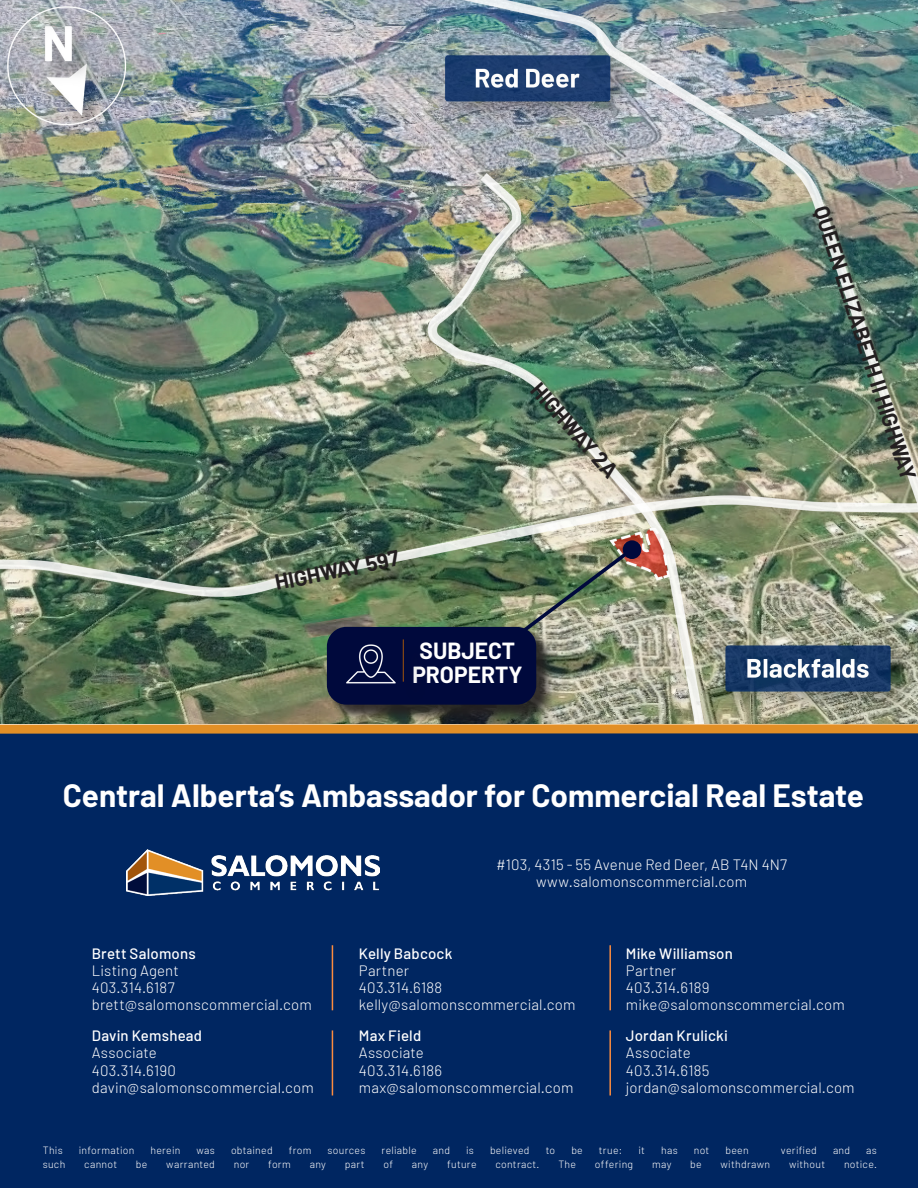
<style>
.page{position:relative;width:918px;height:1188px;background:#fff}
.page>*{position:absolute;margin:0;border:0;box-sizing:border-box;transform-origin:0 0}
.t1{font:700 31.5px "Barlow";color:#fff}
.t2{font:700 22.8px "Barlow";color:#fff}
.t3{font:700 21.45px "Barlow";color:#231f20}
.Contact_Info{font:300 15px "Barlow";letter-spacing:.01em;color:#fff}
.Contact_Info-2{font:500 15px "Barlow";letter-spacing:.015em;color:#fff}
.Contact_Info-3{font:300 10.5px "Barlow";letter-spacing:.03em;color:#fff}
</style>
<div class="page">
<div style="left:0;top:734px;width:918px;height:454px;background:#002661"></div>
<img style="left:126px;top:849px;width:254px;height:46px">
<hr style="left:332px;top:1030px;width:1px;height:66px;background:#fb8b3f">
<hr style="left:609px;top:1030px;width:2px;height:66px;background:#fb8b3f">
<hr style="left:609px;top:945px;width:2px;height:65px;background:#fb8b3f">
<hr style="left:332px;top:945px;width:1px;height:65px;background:#fb8b3f">
<div style="left:0;top:724px;width:918px;height:10px;background:#e28f26"></div>
<img style="left:0;top:0;width:918px;height:724px">
<div style="left:329px;top:629px;width:229px;height:98px;background:#231f20;opacity:.5"></div>
<div style="left:329px;top:629px;width:221px;height:90px;background:#231f20;opacity:.75"></div>
<div style="left:327px;top:627px;width:209px;height:78px;background:#00093c;border-radius:19px"></div>
<img style="left:346px;top:639px;width:57px;height:45px">
<hr style="left:403px;top:639px;width:1px;height:43px;background:#a2550b">
<img style="left:516px;top:545px;width:121px;height:93px">
<div style="left:623px;top:540px;width:18px;height:19px;background:#00093c;border-radius:50%"></div>
<p class="t3" style="left:546px;top:377px;width:120px;rotate:49deg">HIGHWAY 2A</p>
<p class="t3" style="left:273px;top:570px;width:128px;rotate:-12deg">HIGHWAY 597</p>
<p class="t2" style="left:420px;top:636px;width:97px">SUBJECT</p>
<p class="t2" style="left:412px;top:661px;width:112px">PROPERTY</p>
<p class="t3" style="left:833px;top:203px;width:288px;rotate:72deg">QUEEN ELIZABETH II HIGHWAY</p>
<p class="t1" style="left:63px;top:776px;width:803px">Central Alberta’s Ambassador for Commercial Real Estate</p>
<p class="Contact_Info-2" style="left:92px;top:944px;width:106px">Brett Salomons</p>
<p class="Contact_Info" style="left:92px;top:961px;width:89px">Listing Agent</p>
<p class="Contact_Info" style="left:92px;top:978px;width:84px">403.314.6187</p>
<p class="Contact_Info" style="left:92px;top:996px;width:222px">brett@salomonscommercial.com</p>
<p class="Contact_Info-2" style="left:92px;top:1026px;width:112px">Davin Kemshead</p>
<p class="Contact_Info" style="left:92px;top:1044px;width:66px">Associate</p>
<p class="Contact_Info" style="left:92px;top:1061px;width:86px">403.314.6190</p>
<p class="Contact_Info" style="left:92px;top:1078px;width:224px">davin@salomonscommercial.com</p>
<p class="Contact_Info" style="left:496px;top:855px;width:293px">#103, 4315 - 55 Avenue Red Deer, AB T4N 4N7</p>
<p class="Contact_Info" style="left:536px;top:872px;width:213px">www.salomonscommercial.com</p>
<p class="Contact_Info-2" style="left:359px;top:944px;width:95px">Kelly Babcock</p>
<p class="Contact_Info" style="left:359px;top:961px;width:52px">Partner</p>
<p class="Contact_Info" style="left:359px;top:978px;width:85px">403.314.6188</p>
<p class="Contact_Info" style="left:359px;top:996px;width:218px">kelly@salomonscommercial.com</p>
<p class="Contact_Info-2" style="left:359px;top:1026px;width:64px">Max Field</p>
<p class="Contact_Info" style="left:359px;top:1044px;width:66px">Associate</p>
<p class="Contact_Info" style="left:359px;top:1061px;width:85px">403.314.6186</p>
<p class="Contact_Info" style="left:359px;top:1078px;width:216px">max@salomonscommercial.com</p>
<p class="Contact_Info-2" style="left:626px;top:944px;width:108px">Mike Williamson</p>
<p class="Contact_Info" style="left:626px;top:961px;width:52px">Partner</p>
<p class="Contact_Info" style="left:626px;top:978px;width:85px">403.314.6189</p>
<p class="Contact_Info" style="left:626px;top:996px;width:220px">mike@salomonscommercial.com</p>
<p class="Contact_Info-2" style="left:626px;top:1026px;width:103px">Jordan Krulicki</p>
<p class="Contact_Info" style="left:626px;top:1044px;width:66px">Associate</p>
<p class="Contact_Info" style="left:626px;top:1061px;width:85px">403.314.6185</p>
<p class="Contact_Info" style="left:626px;top:1078px;width:230px">jordan@salomonscommercial.com</p>
<p class="Contact_Info-3" style="left:43px;top:1144px;width:21px">This</p>
<p class="Contact_Info-3" style="left:79px;top:1144px;width:57px">information</p>
<p class="Contact_Info-3" style="left:150px;top:1144px;width:32px">herein</p>
<p class="Contact_Info-3" style="left:197px;top:1144px;width:20px">was</p>
<p class="Contact_Info-3" style="left:231px;top:1144px;width:43px">obtained</p>
<p class="Contact_Info-3" style="left:289px;top:1144px;width:24px">from</p>
<p class="Contact_Info-3" style="left:328px;top:1144px;width:39px">sources</p>
<p class="Contact_Info-3" style="left:382px;top:1144px;width:37px">reliable</p>
<p class="Contact_Info-3" style="left:433px;top:1144px;width:19px">and</p>
<p class="Contact_Info-3" style="left:466px;top:1144px;width:9px">is</p>
<p class="Contact_Info-3" style="left:490px;top:1144px;width:41px">believed</p>
<p class="Contact_Info-3" style="left:546px;top:1144px;width:11px">to</p>
<p class="Contact_Info-3" style="left:571px;top:1144px;width:13px">be</p>
<p class="Contact_Info-3" style="left:599px;top:1144px;width:25px">true:</p>
<p class="Contact_Info-3" style="left:638px;top:1144px;width:8px">it</p>
<p class="Contact_Info-3" style="left:661px;top:1144px;width:18px">has</p>
<p class="Contact_Info-3" style="left:694px;top:1144px;width:17px">not</p>
<p class="Contact_Info-3" style="left:725px;top:1144px;width:25px">been</p>
<p class="Contact_Info-3" style="left:781px;top:1144px;width:38px">verified</p>
<p class="Contact_Info-3" style="left:833px;top:1144px;width:19px">and</p>
<p class="Contact_Info-3" style="left:866px;top:1144px;width:12px">as</p>
<p class="Contact_Info-3" style="left:43px;top:1158px;width:24px">such</p>
<p class="Contact_Info-3" style="left:84px;top:1158px;width:34px">cannot</p>
<p class="Contact_Info-3" style="left:136px;top:1158px;width:13px">be</p>
<p class="Contact_Info-3" style="left:166px;top:1158px;width:50px">warranted</p>
<p class="Contact_Info-3" style="left:234px;top:1158px;width:17px">nor</p>
<p class="Contact_Info-3" style="left:268px;top:1158px;width:24px">form</p>
<p class="Contact_Info-3" style="left:310px;top:1158px;width:18px">any</p>
<p class="Contact_Info-3" style="left:345px;top:1158px;width:21px">part</p>
<p class="Contact_Info-3" style="left:384px;top:1158px;width:11px">of</p>
<p class="Contact_Info-3" style="left:412px;top:1158px;width:18px">any</p>
<p class="Contact_Info-3" style="left:447px;top:1158px;width:31px">future</p>
<p class="Contact_Info-3" style="left:495px;top:1158px;width:46px">contract.</p>
<p class="Contact_Info-3" style="left:558px;top:1158px;width:19px">The</p>
<p class="Contact_Info-3" style="left:595px;top:1158px;width:40px">offering</p>
<p class="Contact_Info-3" style="left:652px;top:1158px;width:21px">may</p>
<p class="Contact_Info-3" style="left:690px;top:1158px;width:13px">be</p>
<p class="Contact_Info-3" style="left:721px;top:1158px;width:51px">withdrawn</p>
<p class="Contact_Info-3" style="left:789px;top:1158px;width:38px">without</p>
<p class="Contact_Info-3" style="left:844px;top:1158px;width:34px">notice.</p>
</div>
